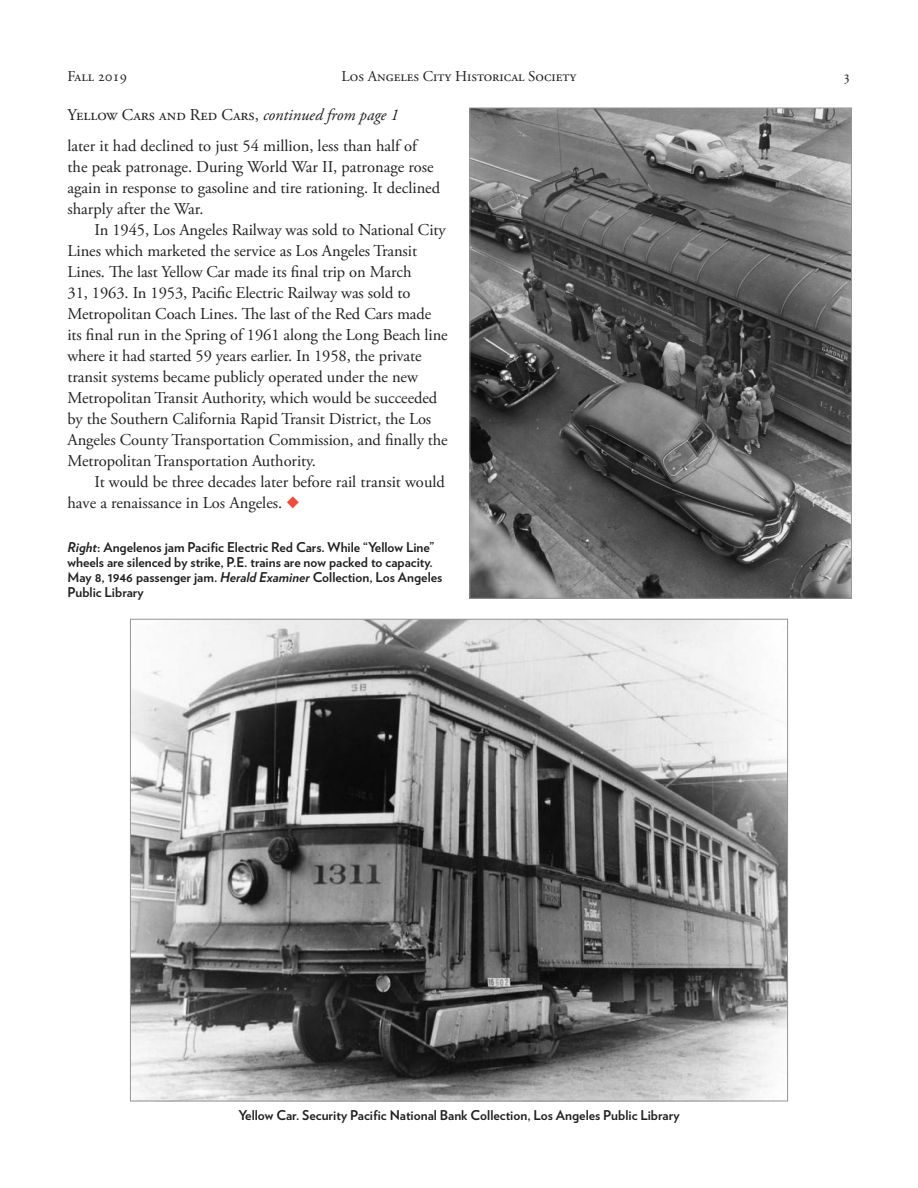
<style>
.page{position:relative;width:918px;height:1188px;background:#fff}
.page>*{position:absolute;margin:0;border:0;box-sizing:border-box;transform-origin:0 0}
.Normal__Web{font:16.5px/21px "Adobe Garamond Pro";letter-spacing:-.005em;color:#231f20}
.Normal__Web-2{font:16.5px/21px "Adobe Garamond Pro";letter-spacing:-.025em;color:#231f20}
.t1{font:15px "Adobe Garamond Pro";color:#231f20}
.t2{font:700 13.5px/15px "Verlag";color:#231f20}
.s1{font-style:italic}
.s2{color:#ef4b3d}
</style>
<div class="page">
<img style="left:471px;top:110px;width:379px;height:487px">
<img style="left:132px;top:621px;width:654px;height:478px">
<p class="t1" style="left:68px;top:67px;width:61px">Fall 2019</p>
<p class="t1" style="left:342px;top:67px;width:236px">Los Angeles City Historical Society</p>
<p class="t1" style="left:843px;top:67px;width:9px">3</p>
<p class="Normal__Web" style="left:68px;top:105px;width:333px">Yellow Cars and Red Cars, <span class="s1">continued from page 1</span></p>
<p class="Normal__Web-2" style="left:68px;top:136px;width:374px">later it had declined to just 54 million, less than half of the peak patronage. During World War II, patronage rose again in response to gasoline and tire rationing. It declined sharply after the War.</p>
<p class="Normal__Web" style="left:68px;top:220px;width:382px;text-indent:27px">In 1945, Los Angeles Railway was sold to National City Lines which marketed the service as Los Angeles Transit Lines. The last Yellow Car made its final trip on March<br>31, 1963. In 1953, Pacific Electric Railway was sold to Metropolitan Coach Lines. The last of the Red Cars made its final run in the Spring of 1961 along the Long Beach line where it had started 59 years earlier. In 1958, the private transit systems became publicly operated under the new Metropolitan Transit Authority, which would be succeeded by the Southern California Rapid Transit District, the Los Angeles County Transportation Commission, and finally the Metropolitan Transportation Authority.</p>
<p class="Normal__Web" style="left:68px;top:472px;width:379px;text-indent:27px">It would be three decades later before rail transit would have a renaissance in Los Angeles. <span class="s2">◆</span></p>
<p class="t2" style="left:68px;top:539px;width:376px"><span class="s1">Right</span>: Angelenos jam Pacific Electric Red Cars. While “Yellow Line” wheels are silenced by strike, P.E. trains are now packed to capacity.<br>May 8, 1946 passenger jam. <span class="s1">Herald Examiner</span> Collection, Los Angeles Public Library</p>
<p class="t2" style="left:238px;top:1107px;width:443px">Yellow Car. Security Pacific National Bank Collection, Los Angeles Public Library</p>
</div>
